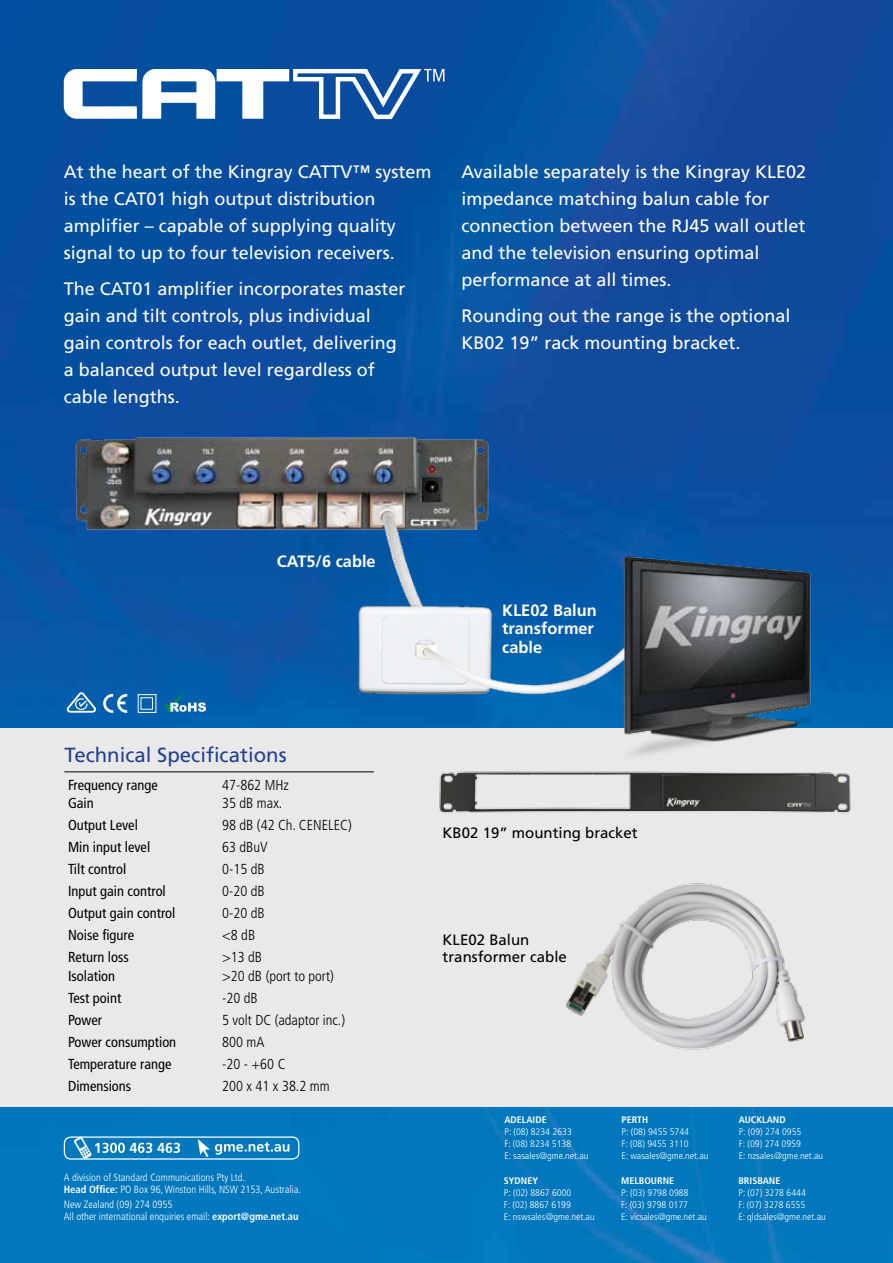
<style>
.page{position:relative;width:893px;height:1263px;background:#fff}
.page>*{position:absolute;margin:0;border:0;box-sizing:border-box;transform-origin:0 0}
.t1{font:20.4px "Frutiger LT";color:#25408f}
.t2{font:18px/27px "Frutiger LT";color:#fff}
.t3{font:700 16.35px/18.9px "Frutiger LT";color:#fff}
.t4{font:15px/17.2px "Frutiger LT";color:#000}
.t5{font:condensed 14.4px "Frutiger LT";color:#000}
.t6{font:300 condensed 14.4px "Frutiger LT";color:#000}
.t7{font:300 condensed 10.5px/12px "Frutiger LT";color:#fff}
.t8{font:300 condensed 9.45px/12.1px "Frutiger LT";color:#fff;scale:1.06 1}
.t9{font:700 condensed 9.45px "Frutiger LT";color:#fff;scale:1.06 1}
.s1{font-weight:700}
</style>
<div class="page">
<img style="left:0;top:0;width:893px;height:1263px">
<div style="left:0;top:729px;width:893px;height:378px;background:#e9e9ea"></div>
<hr style="left:64px;top:771px;width:154px;height:1px;background:#000">
<hr style="left:218px;top:771px;width:156px;height:1px;background:#000">
<div style="left:138px;top:694px;width:18px;height:19px;border:1px solid #fff"></div>
<svg style="left:165px;top:693px;width:41px;height:20px"></svg>
<svg style="left:67px;top:692px;width:29px;height:21px"></svg>
<svg style="left:103px;top:694px;width:24px;height:19px"></svg>
<img style="left:439px;top:771px;width:412px;height:43px">
<img style="left:565px;top:883px;width:241px;height:167px">
<img style="left:64px;top:417px;width:463px;height:195px">
<img style="left:354px;top:599px;width:269px;height:126px">
<img style="left:623px;top:550px;width:197px;height:206px">
<div style="left:64px;top:1136px;width:235px;height:23px;border:1px solid #fff;border-radius:7px"></div>
<svg style="left:73px;top:1136px;width:107px;height:23px;background:#489dcf"></svg>
<svg style="left:198px;top:1139px;width:91px;height:18px;background:#3995cb"></svg>
<svg style="left:64px;top:65px;width:380px;height:56px"></svg>
<p class="t2" style="left:64px;top:159px;width:369px">At the heart of the Kingray CATTV™ system is the CAT01 high output distribution amplifier – capable of supplying quality signal to up to four television receivers.</p>
<p class="t2" style="left:64px;top:275px;width:343px">The CAT01 amplifier incorporates master gain and tilt controls, plus individual gain controls for each outlet, delivering a balanced output level regardless of cable lengths.</p>
<p class="t2" style="left:461px;top:159px;width:346px">Available separately is the Kingray KLE02 impedance matching balun cable for connection between the RJ45 wall outlet and the television ensuring optimal performance at all times.</p>
<p class="t2" style="left:461px;top:302px;width:331px">Rounding out the range is the optional<br>KB02 19” rack mounting bracket.</p>
<p class="t3" style="left:277px;top:552px;width:100px">CAT5/6 cable</p>
<p class="t1" style="left:64px;top:743px;width:224px">Technical Specifications</p>
<p class="t5" style="left:68px;top:777px;width:91px">Frequency range</p>
<p class="t6" style="left:222px;top:777px;width:68px">47-862 MHz</p>
<p class="t5" style="left:68px;top:795px;width:27px">Gain</p>
<p class="t6" style="left:222px;top:795px;width:62px">35 dB max.</p>
<p class="t5" style="left:68px;top:817px;width:71px">Output Level</p>
<p class="t6" style="left:222px;top:817px;width:131px">98 dB (42 Ch. CENELEC)</p>
<p class="t5" style="left:68px;top:839px;width:84px">Min input level</p>
<p class="t6" style="left:222px;top:839px;width:47px">63 dBuV</p>
<p class="t5" style="left:68px;top:861px;width:60px">Tilt control</p>
<p class="t6" style="left:222px;top:861px;width:44px">0-15 dB</p>
<p class="t5" style="left:68px;top:883px;width:99px">Input gain control</p>
<p class="t6" style="left:222px;top:883px;width:44px">0-20 dB</p>
<p class="t5" style="left:68px;top:905px;width:109px">Output gain control</p>
<p class="t6" style="left:222px;top:905px;width:44px">0-20 dB</p>
<p class="t5" style="left:68px;top:927px;width:68px">Noise figure</p>
<p class="t6" style="left:222px;top:927px;width:35px">&lt;8 dB</p>
<p class="t5" style="left:68px;top:949px;width:62px">Return loss</p>
<p class="t6" style="left:222px;top:949px;width:41px">&gt;13 dB</p>
<p class="t5" style="left:68px;top:967px;width:49px">Isolation</p>
<p class="t6" style="left:222px;top:967px;width:113px">&gt;20 dB (port to port)</p>
<p class="t5" style="left:68px;top:989px;width:55px">Test point</p>
<p class="t6" style="left:222px;top:989px;width:37px">-20 dB</p>
<p class="t5" style="left:68px;top:1011px;width:36px">Power</p>
<p class="t6" style="left:222px;top:1011px;width:124px">5 volt DC (adaptor inc.)</p>
<p class="t5" style="left:68px;top:1033px;width:110px">Power consumption</p>
<p class="t6" style="left:222px;top:1033px;width:44px">800 mA</p>
<p class="t5" style="left:68px;top:1055px;width:105px">Temperature range</p>
<p class="t6" style="left:222px;top:1055px;width:65px">-20 - +60 C</p>
<p class="t5" style="left:68px;top:1077px;width:65px">Dimensions</p>
<p class="t6" style="left:222px;top:1077px;width:109px">200 x 41 x 38.2 mm</p>
<p class="t7" style="left:64px;top:1172px;width:239px">A division of Standard Communications Pty Ltd.<br><span class="s1">HEAD OFFICE:</span> PO Box 96, Winston Hills, NSW 2153, Australia.</p>
<p class="t7" style="left:64px;top:1199px;width:236px">New Zealand (09) 274 0955<br>All other international enquiries email: <span class="s1">EXPORT@GME.NET.AU</span></p>
<p class="t3" style="left:502px;top:600px;width:96px">KLE02 Balun transformer cable</p>
<p class="t4" style="left:443px;top:824px;width:197px">KB02 19” mounting bracket</p>
<p class="t4" style="left:443px;top:931px;width:126px">KLE02 Balun transformer cable</p>
<p class="t9" style="left:504px;top:1114px;width:41px">ADELAIDE</p>
<p class="t8" style="left:504px;top:1126px;width:81px">P: (08) 8234 2633<br>F: (08) 8234 5138<br>E: sasales@gme.net.au</p>
<p class="t9" style="left:504px;top:1175px;width:34px">SYDNEY</p>
<p class="t8" style="left:504px;top:1186px;width:87px">P: (02) 8867 6000<br>F: (02) 8867 6199<br>E: nswsales@gme.net.au</p>
<p class="t9" style="left:622px;top:1114px;width:25px">PERTH</p>
<p class="t8" style="left:622px;top:1126px;width:83px">P: (08) 9455 5744<br>F: (08) 9455 3110<br>E: wasales@gme.net.au</p>
<p class="t9" style="left:621px;top:1175px;width:52px">MELBOURNE</p>
<p class="t8" style="left:621px;top:1186px;width:82px">P: (03) 9798 0988<br>F: (03) 9798 0177<br>E: vicsales@gme.net.au</p>
<p class="t9" style="left:739px;top:1114px;width:46px">AUCKLAND</p>
<p class="t8" style="left:739px;top:1126px;width:81px">P: (09) 274 0955<br>F: (09) 274 0959<br>E: nzsales@gme.net.au</p>
<p class="t9" style="left:738px;top:1175px;width:41px">BRISBANE</p>
<p class="t8" style="left:738px;top:1186px;width:84px">P: (07) 3278 6444<br>F: (07) 3278 6555<br>E: qldsales@gme.net.au</p>
</div>
